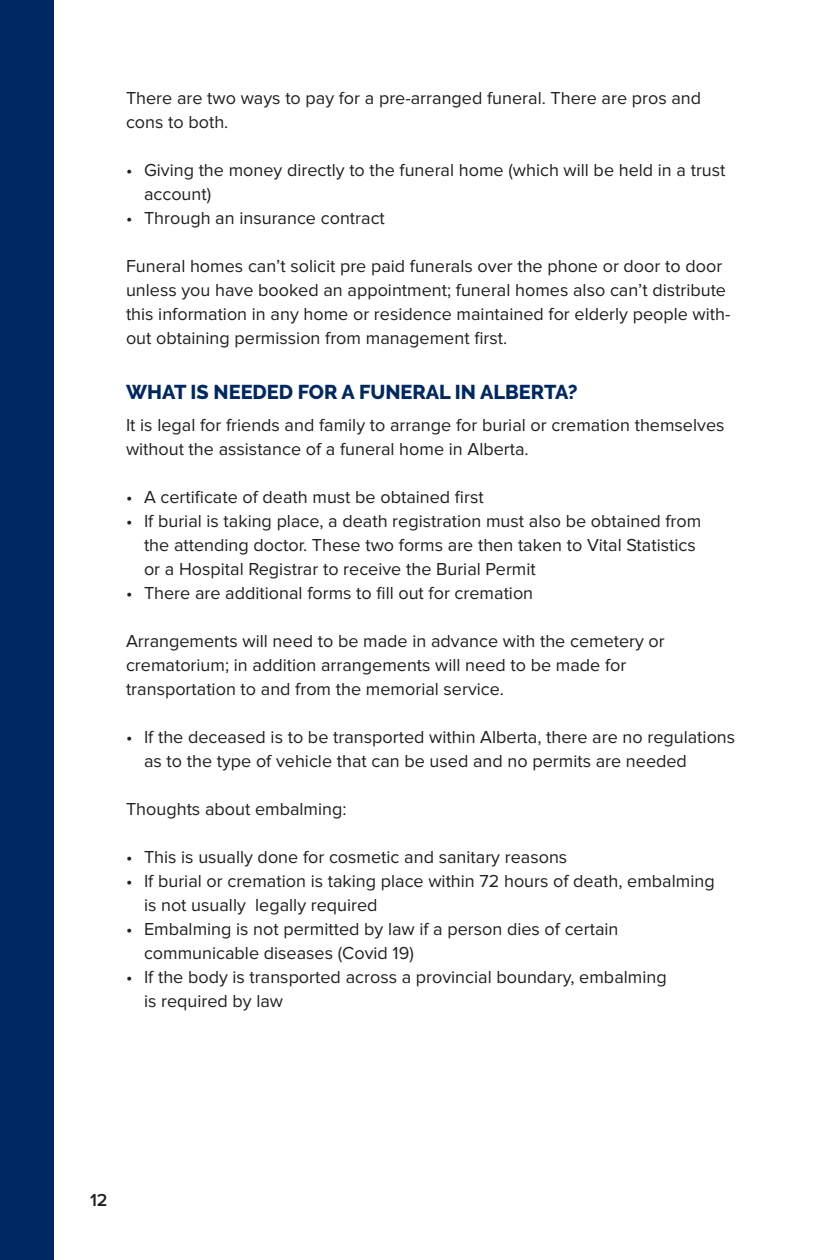
<style>
.page{position:relative;width:828px;height:1260px;background:#fff}
.page>*{position:absolute;margin:0;border:0;box-sizing:border-box;transform-origin:0 0}
.t1{font:800 20px "Raleway";color:#002863}
.t2{font:18px/24px "Proxima Nova";color:#231f20}
.t3{font:600 18px "Proxima Nova";color:#231f20}
</style>
<div class="page">
<div style="left:0;top:0;width:54px;height:1259px;background:#002863"></div>
<p class="t2" style="left:126px;top:87px;width:577px">There are two ways to pay for a pre-arranged funeral. There are pros and cons to both.</p>
<p class="t2" style="left:144px;top:159px;width:583px;text-indent:-18px">• Giving the money directly to the funeral home (which will be held in a trust account)</p>
<p class="t2" style="left:126px;top:207px;width:260px">• Through an insurance contract</p>
<p class="t2" style="left:126px;top:255px;width:606px">Funeral homes can’t solicit pre paid funerals over the phone or door to door unless you have booked an appointment; funeral homes also can’t distribute this information in any home or residence maintained for elderly people with&shy;out obtaining permission from management first.</p>
<p class="t1" style="left:126px;top:381px;width:453px">WHAT IS NEEDED FOR A FUNERAL IN ALBERTA?</p>
<p class="t2" style="left:126px;top:414px;width:600px">It is legal for friends and family to arrange for burial or cremation themselves without the assistance of a funeral home in Alberta.</p>
<p class="t2" style="left:126px;top:486px;width:359px">• A certificate of death must be obtained first</p>
<p class="t2" style="left:144px;top:510px;width:559px;text-indent:-18px">• If burial is taking place, a death registration must also be obtained from the attending doctor. These two forms are then taken to Vital Statistics or a Hospital Registrar to receive the Burial Permit</p>
<p class="t2" style="left:126px;top:582px;width:409px">• There are additional forms to fill out for cremation</p>
<p class="t2" style="left:126px;top:630px;width:540px">Arrangements will need to be made in advance with the cemetery or crematorium; in addition arrangements will need to be made for transportation to and from the memorial service.</p>
<p class="t2" style="left:144px;top:726px;width:593px;text-indent:-18px">• If the deceased is to be transported within Alberta, there are no regulations as to the type of vehicle that can be used and no permits are needed</p>
<p class="t2" style="left:126px;top:798px;width:222px">Thoughts about embalming:</p>
<p class="t2" style="left:126px;top:846px;width:443px">• This is usually done for cosmetic and sanitary reasons</p>
<p class="t2" style="left:144px;top:870px;width:572px;text-indent:-18px">• If burial or cremation is taking place within 72 hours of death, embalming is not usually legally required</p>
<p class="t2" style="left:144px;top:918px;width:476px;text-indent:-18px">• Embalming is not permitted by law if a person dies of certain communicable diseases (Covid 19)</p>
<p class="t2" style="left:144px;top:966px;width:524px;text-indent:-18px">• If the body is transported across a provincial boundary, embalming is required by law</p>
<p class="t3" style="left:90px;top:1190px;width:19px">12</p>
</div>
